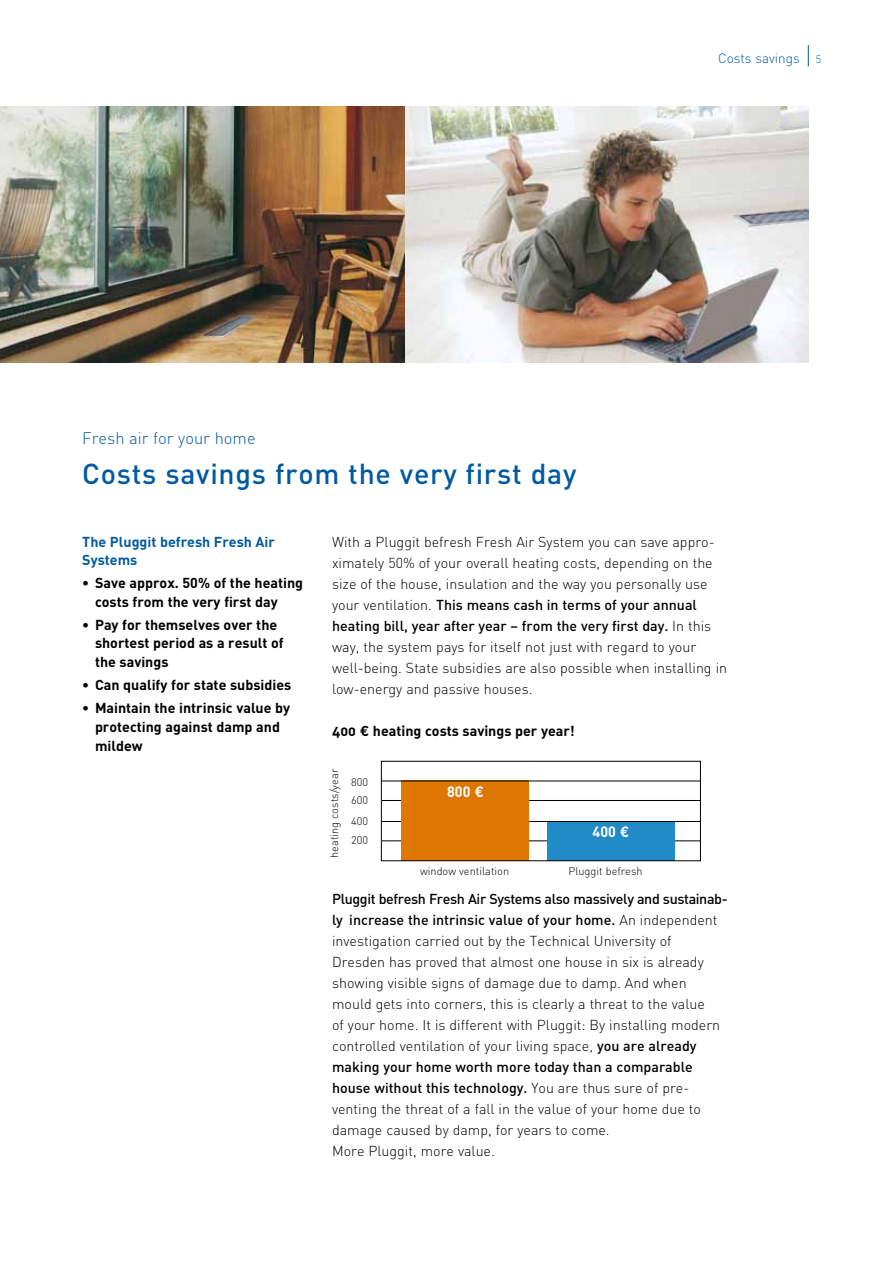
<style>
.page{position:relative;width:893px;height:1263px;background:#fff}
.page>*{position:absolute;margin:0;border:0;box-sizing:border-box;transform-origin:0 0}
.t1{font:500 28.5px "DIN";letter-spacing:.025em;color:#005aa1}
.t2{font:300 16.5px "DIN";color:#005aa1}
.t3{font:14.85px "DIN Euro Bold";color:#fff}
.t4{font:300 14.25px/21px "DIN";color:#000}
.t5{font:700 14.25px/18.8px "DIN";color:#000}
.t6{font:700 14.25px/18px "DIN";color:#005aa1}
.t7{font:14.25px "DIN Bold Alternate";color:#000}
.t8{font:300 13.5px "DIN";color:#005aa1}
.t9{font:300 10.95px "DIN";color:#000}
.s1{font-size:10.5px}
.s2{font-weight:500}
</style>
<div class="page">
<hr style="left:382px;top:800px;width:319px;height:1px;background:#000">
<hr style="left:382px;top:840px;width:319px;height:1px;background:#000">
<svg style="left:808px;top:45px;width:1px;height:21px"></svg>
<img style="left:0;top:107px;width:808px;height:255px">
<div style="left:547px;top:821px;width:128px;height:39px;background:#218bc7"></div>
<hr style="left:382px;top:821px;width:319px;height:1px;background:#000">
<div style="left:401px;top:780px;width:128px;height:80px;background:#dd7602"></div>
<div style="left:381px;top:761px;width:320px;height:100px;border:1px solid #000"></div>
<hr style="left:382px;top:780px;width:319px;height:1px;background:#000">
<p class="t8" style="left:718px;top:50px;width:104px">Costs savings <span class="s1">5</span></p>
<p class="t2" style="left:82px;top:428px;width:175px">Fresh air for your home</p>
<h1 class="t1" style="left:82px;top:455px;width:496px">Costs savings from the very first day</h1>
<p class="t6" style="left:82px;top:532px;width:194px">The Pluggit befresh Fresh Air<br>Systems</p>
<p class="t5" style="left:95px;top:572px;width:210px;text-indent:-13px">• Save approx. 50% of the heating costs from the very first day</p>
<p class="t5" style="left:95px;top:614px;width:190px;text-indent:-13px">• Pay for themselves over the shortest period as a result of the savings</p>
<p class="t5" style="left:82px;top:675px;width:211px">• Can qualify for state subsidies</p>
<p class="t5" style="left:95px;top:698px;width:197px;text-indent:-13px">• Maintain the intrinsic value by protecting against damp and mildew</p>
<p class="t4" style="left:332px;top:531px;width:397px">With a Pluggit befresh Fresh Air System you can save appro&shy;ximately 50% of your overall heating costs, depending on the size of the house, insulation and the way you personally use your ventilation. <span class="s2">This means cash in terms of your annual heating bill, year after year – from the very first day.</span> In this way, the system pays for itself not just with regard to your well-being. State subsidies are also possible when installing in low-energy and passive houses.</p>
<p class="t7" style="left:332px;top:721px;width:244px">400 heating costs savings per year!</p>
<p class="t9" style="left:327px;top:858px;width:91px;rotate:-90deg">heating costs/year</p>
<p class="t9" style="left:351px;top:775px;width:18px">800</p>
<p class="t9" style="left:351px;top:814px;width:18px">400</p>
<p class="t9" style="left:351px;top:793px;width:18px">600</p>
<p class="t9" style="left:351px;top:833px;width:18px">200</p>
<p class="t3" style="left:447px;top:781px;width:25px">800</p>
<p class="t9" style="left:420px;top:864px;width:91px">window ventilation</p>
<p class="t3" style="left:593px;top:822px;width:25px">400</p>
<p class="t9" style="left:568px;top:864px;width:76px">Pluggit befresh</p>
<p class="t4" style="left:332px;top:888px;width:397px"><span class="s2">Pluggit befresh Fresh Air Systems also massively and sustainab&shy;ly increase the intrinsic value of your home.</span> An independent investigation carried out by the Technical University of Dresden has proved that almost one house in six is already showing visible signs of damage due to damp. And when mould gets into corners, this is clearly a threat to the value<br>of your home. It is different with Pluggit: By installing modern controlled ventilation of your living space, <span class="s2">you are already making your home worth more today than a comparable house without this technology.</span> You are thus sure of pre&shy;venting the threat of a fall in the value of your home due to damage caused by damp, for years to come.<br>More Pluggit, more value.</p>
</div>
